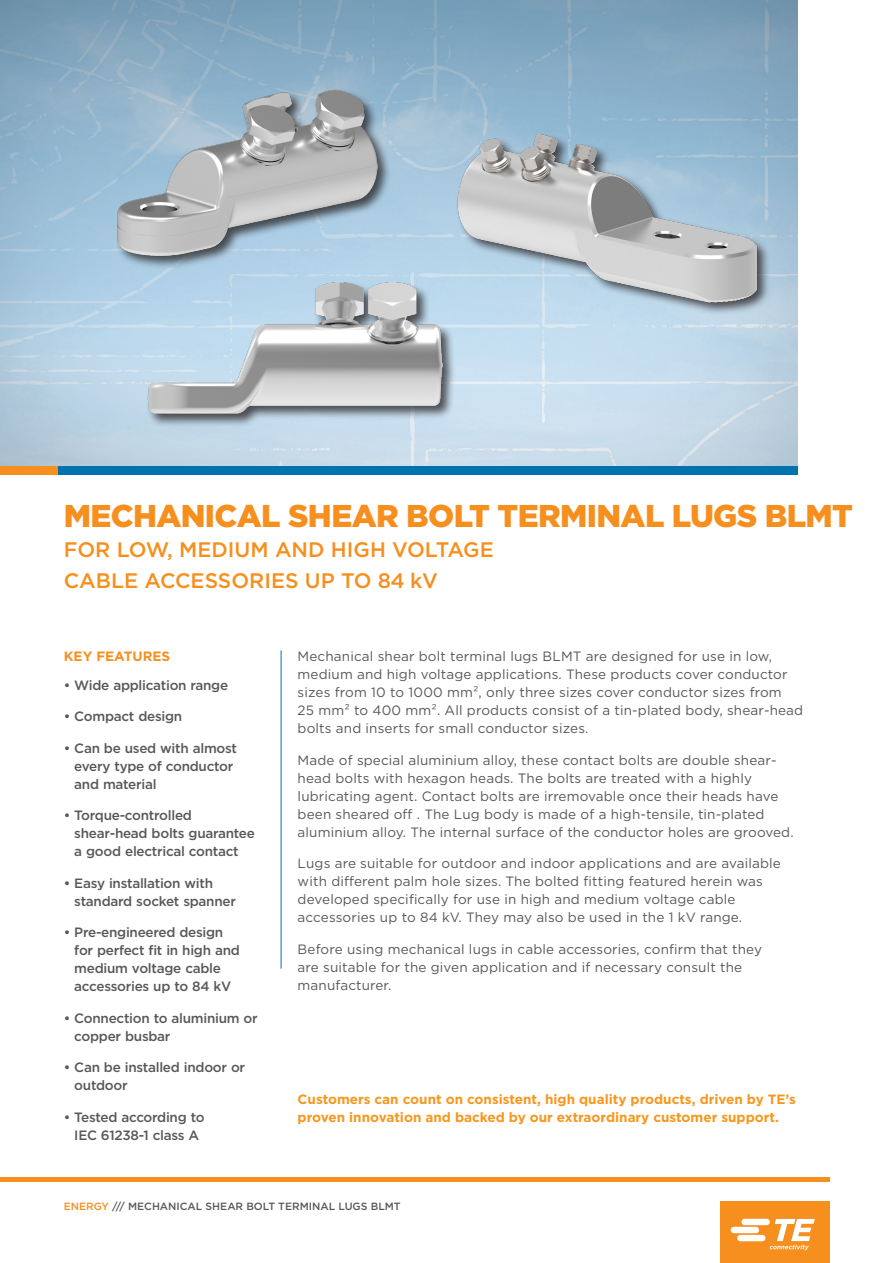
<style>
.page{position:relative;width:893px;height:1263px;background:#fff}
.page>*{position:absolute;margin:0;border:0;box-sizing:border-box;transform-origin:0 0}
.Cover_-_Main_Headlin{font:900 31.5px "Gotham";letter-spacing:-.02em;color:#f68f1e}
.a_RAYCHEM_product{font:500 21px/31.5px "Gotham";color:#f68f1e}
.Main_Body_Copy{font:13.5px/18px "Gotham";letter-spacing:.01em;color:#57585a}
.Key_Features_-_Bulle{font:500 13.5px/18px "Gotham";letter-spacing:-.02em;color:#57585a}
.Cover_-_Closing_Copy{font:700 13.5px/18px "Gotham";color:#f7971d}
.KEY_FEATURE__TITLE{font:700 13.5px "Gotham";color:#f68f1e}
.WP_Footer_Info{font:500 10.5px "Gotham";color:#57585a}
.s1{color:#f68f1e}
</style>
<div class="page">
<img style="left:0;top:0;width:797px;height:466px">
<hr style="left:281px;top:650px;width:1px;height:318px;background:#0073ae">
<div style="left:0;top:466px;width:58px;height:9px;background:#f68f1e"></div>
<div style="left:58px;top:466px;width:739px;height:9px;background:#0073ae"></div>
<hr style="left:0;top:1177px;width:829px;height:4px;background:#f68f1e">
<div style="left:720px;top:1201px;width:109px;height:62px;background:#f68f1e"></div>
<svg style="left:731px;top:1219px;width:84px;height:31px"></svg>
<img style="left:93px;top:313px;width:410px;height:153px">
<img style="left:44px;top:25px;width:384px;height:288px">
<img style="left:400px;top:51px;width:398px;height:319px">
<p class="Cover_-_Main_Headlin" style="left:64px;top:494px;width:791px">MECHANICAL SHEAR BOLT TERMINAL LUGS BLMT</p>
<p class="a_RAYCHEM_product" style="left:64px;top:533px;width:431px">FOR LOW, MEDIUM AND HIGH VOLTAGE<br>CABLE ACCESSORIES UP TO 84 kV</p>
<p class="KEY_FEATURE__TITLE" style="left:64px;top:647px;width:108px">KEY FEATURES</p>
<p class="Main_Body_Copy" style="left:298px;top:647px;width:507px">Mechanical shear bolt terminal lugs BLMT are designed for use in low, medium and high voltage applications. These products cover conductor sizes from 10 to 1000 mm², only three sizes cover conductor sizes from<br>25 mm² to 400 mm². All products consist of a tin-plated body, shear-head bolts and inserts for small conductor sizes.</p>
<p class="Main_Body_Copy" style="left:298px;top:751px;width:498px">Made of special aluminium alloy, these contact bolts are double shear&shy;head bolts with hexagon heads. The bolts are treated with a highly lubricating agent. Contact bolts are irremovable once their heads have been sheared off . The Lug body is made of a high-tensile, tin-plated aluminium alloy. The internal surface of the conductor holes are grooved.</p>
<p class="Main_Body_Copy" style="left:298px;top:854px;width:485px">Lugs are suitable for outdoor and indoor applications and are available with different palm hole sizes. The bolted fitting featured herein was developed specifically for use in high and medium voltage cable accessories up to 84 kV. They may also be used in the 1 kV range.</p>
<p class="Main_Body_Copy" style="left:298px;top:940px;width:466px">Before using mechanical lugs in cable accessories, confirm that they are suitable for the given application and if necessary consult the manufacturer.</p>
<p class="Key_Features_-_Bulle" style="left:64px;top:676px;width:166px">• Wide application range</p>
<p class="Key_Features_-_Bulle" style="left:64px;top:707px;width:120px">• Compact design</p>
<p class="Key_Features_-_Bulle" style="left:74px;top:739px;width:164px;text-indent:-11px">• Can be used with almost every type of conductor and material</p>
<p class="Key_Features_-_Bulle" style="left:74px;top:806px;width:182px;text-indent:-11px">• Torque-controlled shear-head bolts guarantee a good electrical contact</p>
<p class="Key_Features_-_Bulle" style="left:74px;top:874px;width:163px;text-indent:-11px">• Easy installation with standard socket spanner</p>
<p class="Key_Features_-_Bulle" style="left:74px;top:923px;width:167px;text-indent:-11px">• Pre-engineered design for perfect fit in high and medium voltage cable accessories up to 84 kV</p>
<p class="Key_Features_-_Bulle" style="left:74px;top:1009px;width:185px;text-indent:-11px">• Connection to aluminium or copper busbar</p>
<p class="Key_Features_-_Bulle" style="left:74px;top:1058px;width:172px;text-indent:-11px">• Can be installed indoor or outdoor</p>
<p class="Key_Features_-_Bulle" style="left:64px;top:1108px;width:142px;text-align:center">• Tested according to<br>IEC 61238-1 class A</p>
<p class="Cover_-_Closing_Copy" style="left:298px;top:1090px;width:500px">Customers can count on consistent, high quality products, driven by TE’s proven innovation and backed by our extraordinary customer support.</p>
<p class="WP_Footer_Info" style="left:64px;top:1199px;width:338px"><span class="s1">ENERGY</span> /// MECHANICAL SHEAR BOLT TERMINAL LUGS BLMT</p>
</div>
